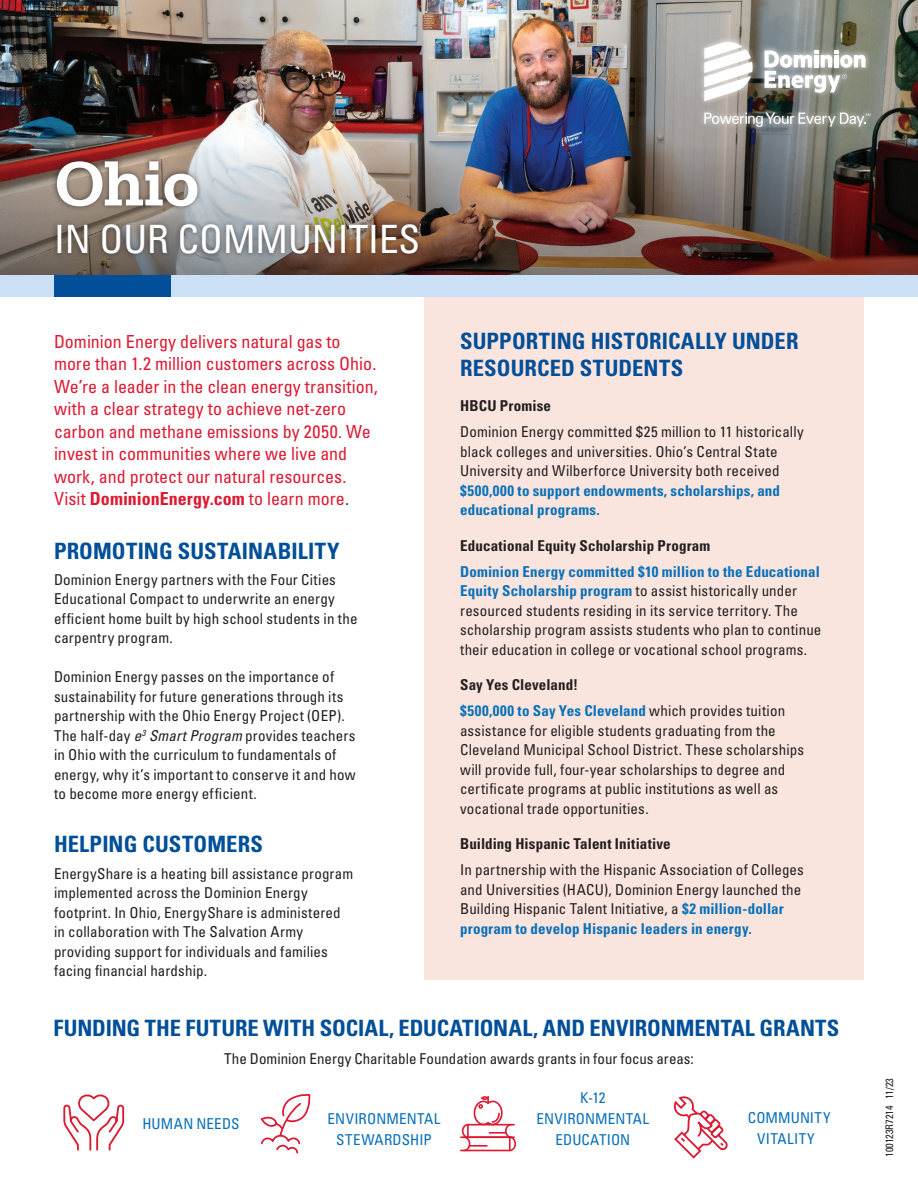
<style>
.page{position:relative;width:918px;height:1188px;background:#fff}
.page>*{position:absolute;margin:0;border:0;box-sizing:border-box;transform-origin:0 0}
.t1{font:700 66px "Serifa Std";color:#fff}
.t2{font:condensed 39px "Univers LT Std";color:#fff}
.t3{font:700 condensed 22.5px/27px "Univers LT Std";letter-spacing:.005em;color:#014e99}
.t4{font:condensed 18px/22.5px "Univers LT Std";color:#dc1a32}
.t5{font:condensed 15px/19.5px "Univers LT Std";letter-spacing:.01em;color:#231f20}
.t6{font:700 condensed 15px/19.5px "Univers LT Std";letter-spacing:.01em;color:#0970b9}
.t7{font:700 condensed 15px "Univers LT Std";letter-spacing:.01em;color:#231f20}
.t8{font:condensed 15px/21px "Univers LT Std";letter-spacing:.015em;color:#0970b9;text-align:center}
.t9{font:condensed 10.5px "Univers LT Std";letter-spacing:-.01em;color:#231f20}
.s1{font-weight:700}
.s2{color:#014e99}
.s3{font-style:italic}
.s4{font-weight:700;color:#0970b9}
.s5{color:#231f20}
.s6{font-weight:400;color:#231f20}
</style>
<div class="page">
<img style="left:0;top:0;width:918px;height:144px">
<div style="left:424px;top:296px;width:440px;height:684px;background:#fae5de"></div>
<svg style="left:260px;top:1094px;width:51px;height:60px"></svg>
<svg style="left:673px;top:1096px;width:54px;height:63px"></svg>
<svg style="left:63px;top:1094px;width:62px;height:57px"></svg>
<svg style="left:460px;top:1096px;width:56px;height:55px"></svg>
<div style="left:0;top:275px;width:918px;height:21px;background:#cbe0f4"></div>
<img style="left:0;top:144px;width:918px;height:131px">
<div style="left:51px;top:155px;width:373px;height:105px;background:#231f20;opacity:.65"></div>
<div style="left:54px;top:275px;width:117px;height:21px;background:#014e99"></div>
<div style="left:698px;top:36px;width:178px;height:97px;background:#fff;opacity:.75"></div>
<svg style="left:704px;top:41px;width:49px;height:60px"></svg>
<svg style="left:765px;top:51px;width:101px;height:42px"></svg>
<svg style="left:704px;top:113px;width:166px;height:14px"></svg>
<h1 class="t1" style="left:54px;top:145px;width:147px">Ohio</h1>
<h2 class="t2" style="left:54px;top:215px;width:368px">IN OUR COMMUNITIES</h2>
<p class="t4" style="left:54px;top:330px;width:325px">Dominion Energy delivers natural gas to more than 1.2 million customers across Ohio.<br>We’re a leader in the clean energy transition, with a clear strategy to achieve net-zero carbon and methane emissions by 2050. We invest in communities where we live and work, and protect our natural resources.<br>Visit <span class="s1">DominionEnergy.com</span> to learn more<span class="s2">.</span></p>
<h3 class="t3" style="left:54px;top:537px;width:287px">PROMOTING SUSTAINABILITY</h3>
<p class="t5" style="left:54px;top:570px;width:305px">Dominion Energy partners with the Four Cities Educational Compact to underwrite an energy efficient home built by high school students in the carpentry program.</p>
<p class="t5" style="left:54px;top:667px;width:303px">Dominion Energy passes on the importance of sustainability for future generations through its partnership with the Ohio Energy Project (OEP).<br>The half-day <span class="s3">e</span><sup>3</sup> <span class="s3">SmartProgram</span> provides teachers in Ohio with the curriculum to fundamentals of energy, why it’s important to conserve it and how to become more energy efficient.</p>
<h3 class="t3" style="left:54px;top:831px;width:210px">HELPING CUSTOMERS</h3>
<p class="t5" style="left:54px;top:863px;width:301px">EnergyShare is a heating bill assistance program implemented across the Dominion Energy footprint. In Ohio, EnergyShare is administered in collaboration with The Salvation Army providing support for individuals and families facing financial hardship.</p>
<h3 class="t3" style="left:460px;top:327px;width:340px">SUPPORTING HISTORICALLY UNDER<br>RESOURCED STUDENTS</h3>
<p class="t7" style="left:460px;top:397px;width:92px">HBCU Promise</p>
<p class="t5" style="left:460px;top:422px;width:345px">Dominion Energy committed $25 million to 11 historically black colleges and universities. Ohio’s Central State<br>University and Wilberforce University both received</p>
<p class="t6" style="left:460px;top:481px;width:321px">$500,000 to support endowments, scholarships, and educational programs.</p>
<p class="t7" style="left:460px;top:536px;width:252px">Educational Equity Scholarship Program</p>
<p class="t5" style="left:460px;top:562px;width:363px"><span class="s4">Dominion Energy committed $10 million to the Educational Equity Scholarship program</span> to assist historically under resourced students residing in its service territory. The scholarship program assists students who plan to continue their education in college or vocational school programs.</p>
<p class="t6" style="left:460px;top:672px;width:327px;line-height:26.2px"><span class="s5">Say Yes Cleveland!<br></span>$500,000 to Say Yes Cleveland <span class="s6">which provides tuition</span></p>
<p class="t5" style="left:460px;top:721px;width:346px">assistance for eligible students graduating from the Cleveland Municipal School District. These scholarships will provide full, four-year scholarships to degree and certificate programs at public institutions as well as vocational trade opportunities.</p>
<p class="t7" style="left:460px;top:835px;width:212px">Building Hispanic Talent Initiative</p>
<p class="t5" style="left:460px;top:860px;width:345px">In partnership with the Hispanic Association of Colleges and Universities (HACU), Dominion Energy launched the Building Hispanic Talent Initiative, a <span class="s4">$2 million-dollar program to develop Hispanic leaders in energy.</span></p>
<h3 class="t3" style="left:54px;top:1014px;width:787px">FUNDING THE FUTURE WITH SOCIAL, EDUCATIONAL, AND ENVIRONMENTAL GRANTS</h3>
<p class="t5" style="left:224px;top:1048px;width:471px">The Dominion Energy Charitable Foundation awards grants in four focus areas:</p>
<p class="t8" style="left:142px;top:1113px;width:99px">HUMAN NEEDS</p>
<p class="t8" style="left:328px;top:1108px;width:114px">ENVIRONMENTAL<br>STEWARDSHIP</p>
<p class="t8" style="left:536px;top:1087px;width:114px">K-12<br>ENVIRONMENTAL<br>EDUCATION</p>
<p class="t8" style="left:748px;top:1107px;width:84px">COMMUNITY<br>VITALITY</p>
<p class="t9" style="left:883px;top:1157px;width:80px;rotate:-90deg">100123R7214 11/23</p>
</div>
